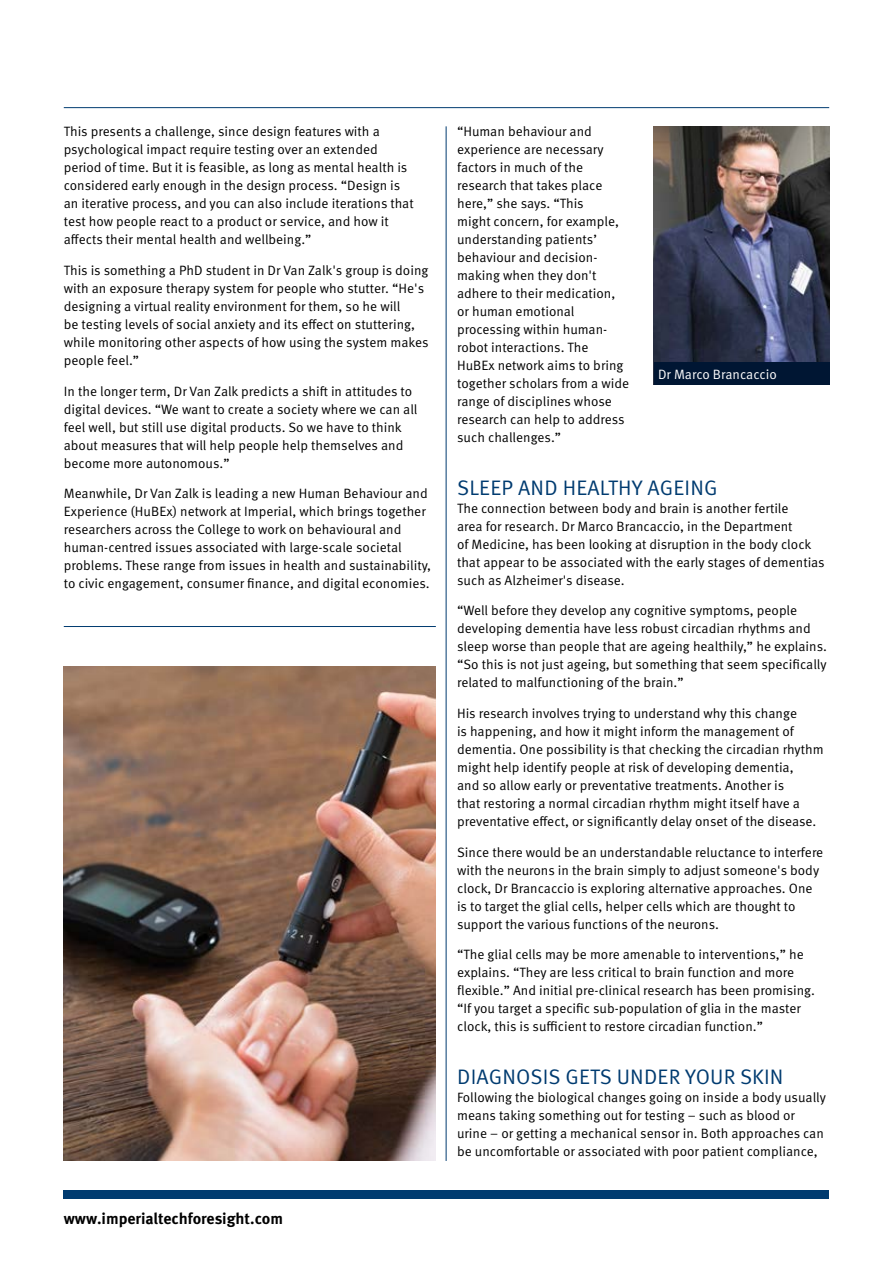
<style>
.page{position:relative;width:893px;height:1263px;background:#fff}
.page>*{position:absolute;margin:0;border:0;box-sizing:border-box;transform-origin:0 0}
.t1{font:21px "Meta OT Norm";letter-spacing:.01em;color:#003b70}
.t2{font:700 15.75px "Meta OT";color:#000}
.t3{font:13.5px/18px "Meta OT Norm";color:#000}
.t4{font:13.5px "Meta OT Norm";letter-spacing:-.005em;color:#fff}
</style>
<div class="page">
<hr style="left:446px;top:126px;width:1px;height:1035px;background:#003b70">
<hr style="left:64px;top:107px;width:765px;height:1px;background:#003b70">
<div style="left:64px;top:1191px;width:765px;height:8px;background:#003b70"></div>
<img style="left:64px;top:666px;width:372px;height:495px">
<img style="left:654px;top:126px;width:175px;height:236px">
<div style="left:654px;top:362px;width:175px;height:23px;background:#001633"></div>
<hr style="left:64px;top:626px;width:372px;height:1px;background:#003b70">
<p class="t3" style="left:64px;top:123px;width:351px">This presents a challenge, since design features with a psychological impact require testing over an extended period of time. But it is feasible, as long as mental health is considered early enough in the design process. “Design is an iterative process, and you can also include iterations that test how people react to a product or service, and how it affects their mental health and wellbeing.”</p>
<p class="t3" style="left:64px;top:261px;width:366px">This is something a PhD student in Dr Van Zalk's group is doing with an exposure therapy system for people who stutter. “He's designing a virtual reality environment for them, so he will<br>be testing levels of social anxiety and its effect on stuttering, while monitoring other aspects of how using the system makes people feel.”</p>
<p class="t3" style="left:64px;top:382px;width:355px">In the longer term, Dr Van Zalk predicts a shift in attitudes to digital devices. “We want to create a society where we can all feel well, but still use digital products. So we have to think about measures that will help people help themselves and become more autonomous.”</p>
<p class="t3" style="left:64px;top:485px;width:369px">Meanwhile, Dr Van Zalk is leading a new Human Behaviour and Experience (HuBEx) network at Imperial, which brings together researchers across the College to work on behavioural and human-centred issues associated with large-scale societal problems. These range from issues in health and sustainability, to civic engagement, consumer finance, and digital economies.</p>
<p class="t2" style="left:64px;top:1208px;width:221px">www.imperialtechforesight.com</p>
<p class="t3" style="left:457px;top:123px;width:173px">“Human behaviour and experience are necessary factors in much of the research that takes place here,” she says. “This<br>might concern, for example, understanding patients’ behaviour and decision&shy;making when they don't adhere to their medication, or human emotional processing within human&shy;robot interactions. The<br>HuBEx network aims to bring together scholars from a wide range of disciplines whose research can help to address such challenges.”</p>
<h1 class="t1" style="left:457px;top:475px;width:262px">SLEEP AND HEALTHY AGEING</h1>
<p class="t3" style="left:457px;top:499px;width:369px">The connection between body and brain is another fertile<br>area for research. Dr Marco Brancaccio, in the Department<br>of Medicine, has been looking at disruption in the body clock that appear to be associated with the early stages of dementias such as Alzheimer's disease.</p>
<p class="t3" style="left:457px;top:602px;width:371px">“Well before they develop any cognitive symptoms, people developing dementia have less robust circadian rhythms and sleep worse than people that are ageing healthily,” he explains. “So this is not just ageing, but something that seem specifically related to malfunctioning of the brain.”</p>
<p class="t3" style="left:457px;top:704px;width:368px">His research involves trying to understand why this change<br>is happening, and how it might inform the management of dementia. One possibility is that checking the circadian rhythm might help identify people at risk of developing dementia,<br>and so allow early or preventative treatments. Another is<br>that restoring a normal circadian rhythm might itself have a preventative effect, or significantly delay onset of the disease.</p>
<p class="t3" style="left:457px;top:843px;width:368px">Since there would be an understandable reluctance to interfere with the neurons in the brain simply to adjust someone's body clock, Dr Brancaccio is exploring alternative approaches. One is to target the glial cells, helper cells which are thought to support the various functions of the neurons.</p>
<p class="t3" style="left:457px;top:946px;width:359px">“The glial cells may be more amenable to interventions,” he explains. “They are less critical to brain function and more flexible.” And initial pre-clinical research has been promising. “If you target a specific sub-population of glia in the master clock, this is sufficient to restore circadian function.”</p>
<h1 class="t1" style="left:457px;top:1064px;width:328px">DIAGNOSIS GETS UNDER YOUR SKIN</h1>
<p class="t3" style="left:457px;top:1088px;width:370px">Following the biological changes going on inside a body usually means taking something out for testing – such as blood or urine – or getting a mechanical sensor in. Both approaches can be uncomfortable or associated with poor patient compliance,</p>
<p class="t4" style="left:658px;top:366px;width:120px">Dr Marco Brancaccio</p>
</div>
